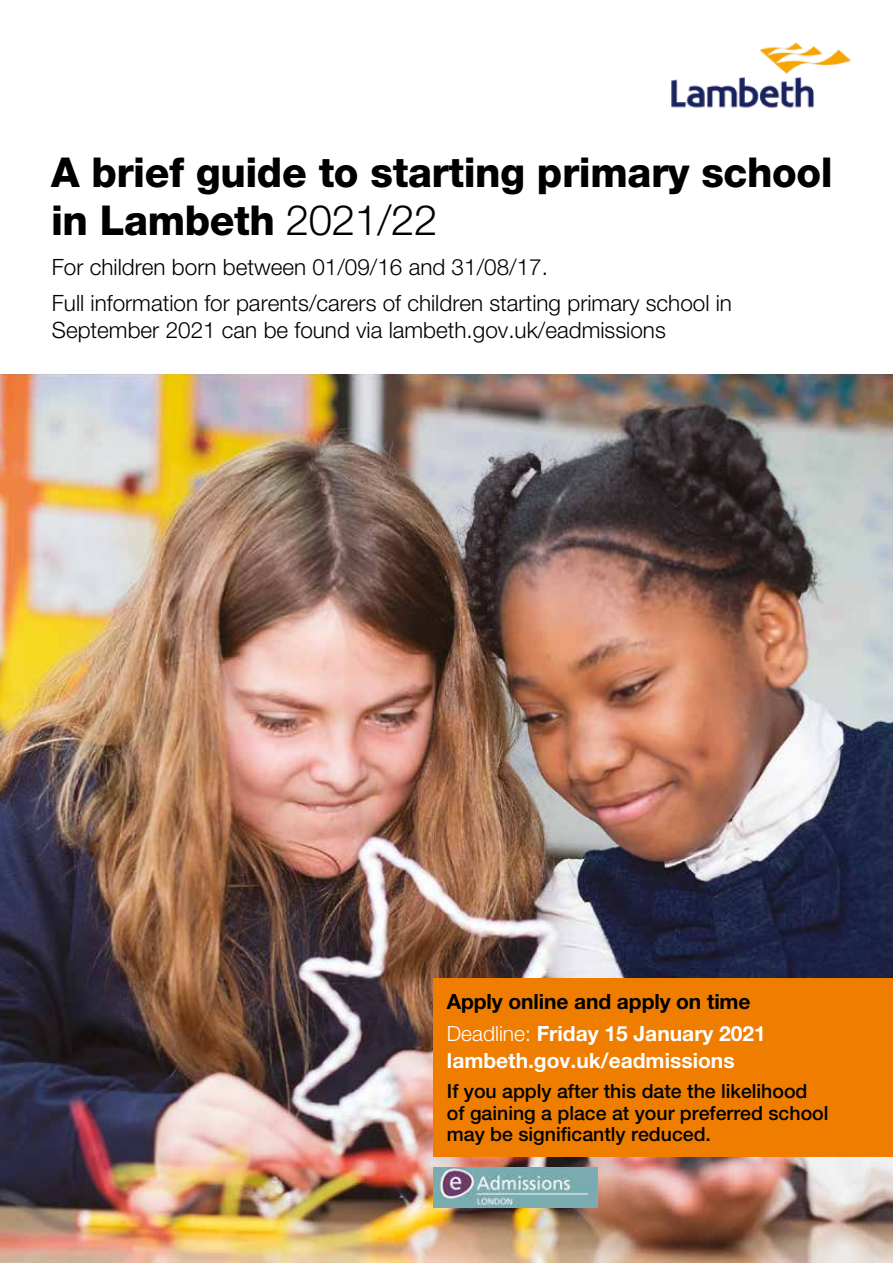
<style>
.page{position:relative;width:893px;height:1263px;background:#fff}
.page>*{position:absolute;margin:0;border:0;box-sizing:border-box;transform-origin:0 0}
.t1{font:800 41.25px/48px "Helvetica Neue LT Std";letter-spacing:-.01em;color:#000}
.t2{font:300 22.5px/35.5px "Helvetica Neue LT Std";color:#000}
.t3{font:700 21px/31.2px "Helvetica Neue LT Std";letter-spacing:-.005em;color:#000}
.t4{font:700 21px "Helvetica Neue LT Std";color:#fff}
.t5{font:500 19.5px/21.8px "Helvetica Neue LT Std";color:#000}
.s1{font-weight:300;font-size:42px}
.s2{font-weight:300;color:#fff}
.s3{color:#fff}
</style>
<div class="page">
<img style="left:0;top:374px;width:893px;height:889px">
<img style="left:434px;top:1167px;width:163px;height:40px">
<div style="left:434px;top:978px;width:459px;height:179px;background:#ef7d00"></div>
<img style="left:671px;top:43px;width:179px;height:65px">
<h1 class="t1" style="left:51px;top:148px;width:783px">A brief guide to starting primary school in Lambeth <span class="s1">2021/22</span></h1>
<p class="t2" style="left:52px;top:249px;width:682px">For children born between 01/09/16 and 31/08/17.<br>Full information for parents/carers of children starting primary school in</p>
<p class="t2" style="left:52px;top:312px;width:615px">September 2021 can be found via lambeth.gov.uk/eadmissions</p>
<p class="t3" style="left:447px;top:986px;width:321px">Apply online and apply on time<br><span class="s2">Deadline:</span> <span class="s3">Friday 15 January 2021</span></p>
<p class="t4" style="left:447px;top:1047px;width:289px">lambeth.gov.uk/eadmissions</p>
<p class="t5" style="left:447px;top:1080px;width:383px">If you apply after this date the likelihood of gaining a place at your preferred school may be significantly reduced.</p>
</div>
